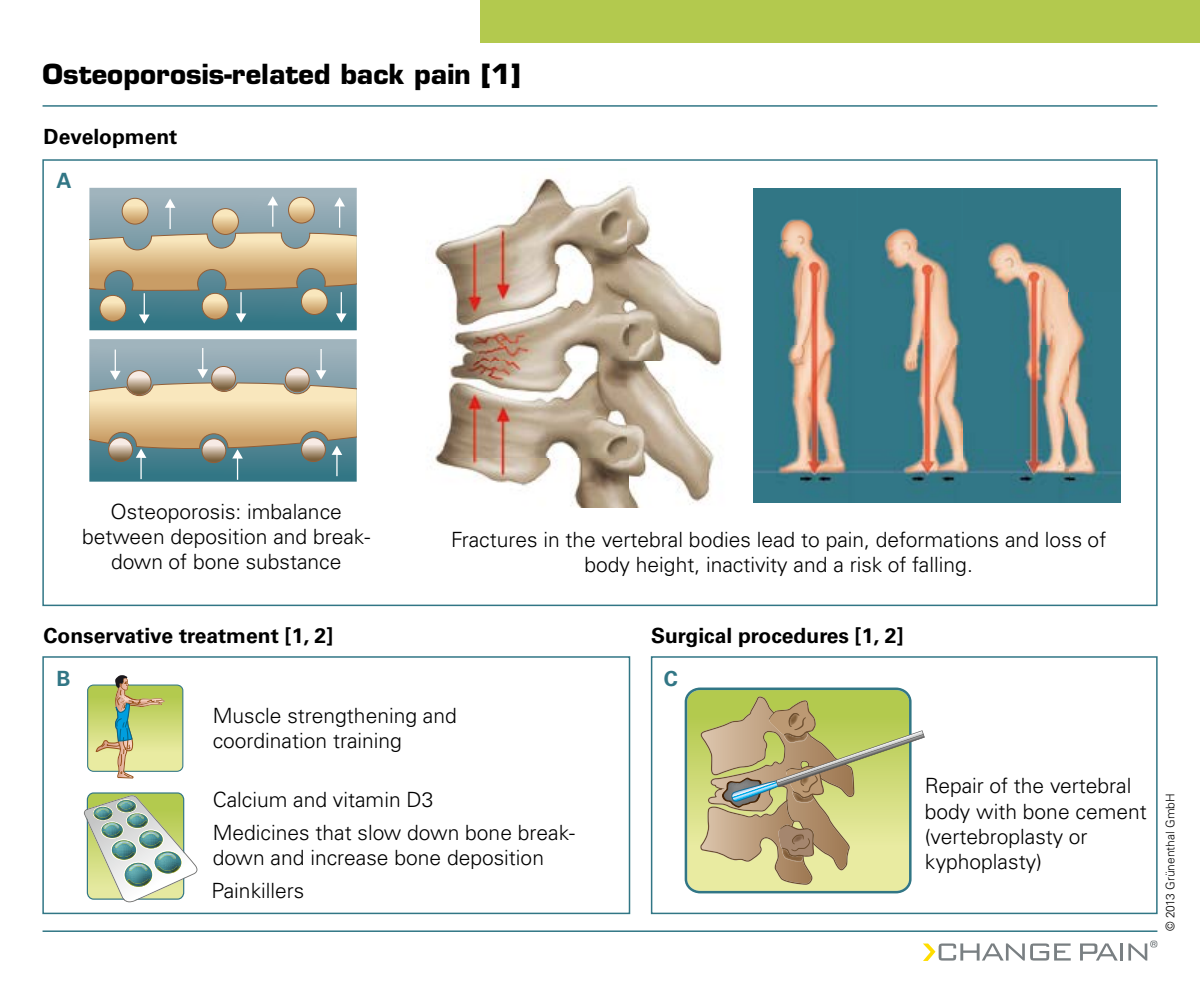
<style>
.page{position:relative;width:1200px;height:995px;background:#fff}
.page>*{position:absolute;margin:0;border:0;box-sizing:border-box;transform-origin:0 0}
.t1{font:700 27px "Eurostile LT Std";color:#000}
.t2{font:300 21px/25.2px "Univers LT Pro 45";color:#000}
.t3{font:700 21px "Univers LT Pro 65";color:#000}
.t4{font:700 21px "Univers LT Pro 65";color:#317685}
.t5{font:300 12px "Univers LT Pro 45";color:#000}
</style>
<div class="page">
<hr style="left:43px;top:105px;width:1114px;height:2px;background:#317685">
<hr style="left:43px;top:930px;width:1114px;height:2px;background:#317685">
<svg style="left:1080px;top:943px;width:37px;height:18px"></svg>
<hr style="left:1119px;top:943px;width:3px;height:18px;background:#797f82">
<svg style="left:923px;top:943px;width:147px;height:18px"></svg>
<svg style="left:1128px;top:941px;width:28px;height:20px"></svg>
<svg style="left:84px;top:793px;width:113px;height:109px"></svg>
<svg style="left:684px;top:688px;width:240px;height:205px;background:#c1c084"></svg>
<svg style="left:88px;top:675px;width:95px;height:104px;background:#c8d090"></svg>
<svg style="left:89px;top:188px;width:267px;height:142px;background:#95a298"></svg>
<svg style="left:89px;top:339px;width:267px;height:143px;background:#a2ab9e"></svg>
<svg style="left:212px;top:209px;width:26px;height:25px"></svg>
<div style="left:212px;top:208px;width:26px;height:27px;border:1px solid #935e36;border-radius:50%"></div>
<svg style="left:288px;top:197px;width:26px;height:26px"></svg>
<div style="left:288px;top:197px;width:26px;height:26px;border:1px solid #935e36;border-radius:50%"></div>
<svg style="left:122px;top:198px;width:26px;height:26px"></svg>
<div style="left:122px;top:198px;width:26px;height:26px;border:1px solid #935e36;border-radius:50%"></div>
<svg style="left:100px;top:295px;width:26px;height:26px"></svg>
<div style="left:100px;top:295px;width:26px;height:26px;border:1px solid #935e36;border-radius:50%"></div>
<svg style="left:202px;top:293px;width:26px;height:26px"></svg>
<div style="left:202px;top:293px;width:26px;height:26px;border:1px solid #935e36;border-radius:50%"></div>
<svg style="left:301px;top:289px;width:26px;height:25px"></svg>
<div style="left:301px;top:288px;width:26px;height:27px;border:1px solid #935e36;border-radius:50%"></div>
<svg style="left:211px;top:366px;width:24px;height:24px"></svg>
<div style="left:211px;top:366px;width:25px;height:25px;border:1px solid #935e36;border-radius:50%"></div>
<svg style="left:127px;top:371px;width:24px;height:23px"></svg>
<div style="left:127px;top:370px;width:24px;height:25px;border:1px solid #935e36;border-radius:50%"></div>
<svg style="left:285px;top:368px;width:24px;height:24px"></svg>
<div style="left:285px;top:368px;width:24px;height:24px;border:1px solid #935e36;border-radius:50%"></div>
<svg style="left:301px;top:438px;width:24px;height:24px"></svg>
<div style="left:301px;top:437px;width:24px;height:25px;border:1px solid #935e36;border-radius:50%"></div>
<svg style="left:202px;top:439px;width:24px;height:24px"></svg>
<div style="left:202px;top:438px;width:24px;height:25px;border:1px solid #935e36;border-radius:50%"></div>
<svg style="left:109px;top:438px;width:23px;height:24px"></svg>
<div style="left:108px;top:437px;width:25px;height:25px;border:1px solid #935e36;border-radius:50%"></div>
<img style="left:434px;top:178px;width:289px;height:329px">
<img style="left:753px;top:188px;width:367px;height:314px">
<div style="left:42px;top:656px;width:588px;height:258px;border:2px solid #317685"></div>
<div style="left:650px;top:656px;width:507px;height:258px;border:2px solid #317685"></div>
<div style="left:480px;top:0;width:120px;height:43px;background:#b3c94e"></div>
<div style="left:600px;top:0;width:119px;height:43px;background:#b3c94e"></div>
<div style="left:719px;top:0;width:120px;height:43px;background:#b3c94e"></div>
<div style="left:839px;top:0;width:120px;height:43px;background:#b3c94e"></div>
<div style="left:959px;top:0;width:120px;height:43px;background:#b3c94e"></div>
<div style="left:1079px;top:0;width:120px;height:43px;background:#b3c94e"></div>
<p class="t1" style="left:43px;top:57px;width:480px">Osteoporosis-related back pain [1]</p>
<p class="t3" style="left:44px;top:124px;width:135px">Development</p>
<p class="t4" style="left:56px;top:168px;width:17px">A</p>
<p class="t2" style="left:82px;top:499px;width:289px;text-align:center">Osteoporosis: imbalance between deposition and break&shy;down of bone substance</p>
<p class="t2" style="left:451px;top:527px;width:656px;text-align:center">Fractures in the vertebral bodies lead to pain, deformations and loss of body height, inactivity and a risk of falling.</p>
<p class="t3" style="left:44px;top:623px;width:291px">Conservative treatment [1, 2]</p>
<p class="t3" style="left:651px;top:623px;width:254px">Surgical procedures [1, 2]</p>
<p class="t4" style="left:56px;top:667px;width:16px">B</p>
<p class="t4" style="left:663px;top:667px;width:16px">C</p>
<p class="t2" style="left:213px;top:702px;width:245px">Muscle strengthening and coordination training</p>
<p class="t2" style="left:213px;top:787px;width:222px">Calcium and vitamin D3</p>
<p class="t2" style="left:213px;top:820px;width:364px">Medicines that slow down bone break&shy;down and increase bone deposition</p>
<p class="t2" style="left:211px;top:878px;width:94px">Painkillers</p>
<p class="t2" style="left:924px;top:773px;width:223px">Repair of the vertebral body with bone cement (vertebroplasty or kyphoplasty)</p>
<p class="t5" style="left:1162px;top:931px;width:140px;rotate:-90deg">© 2013 Grünenthal GmbH</p>
</div>
